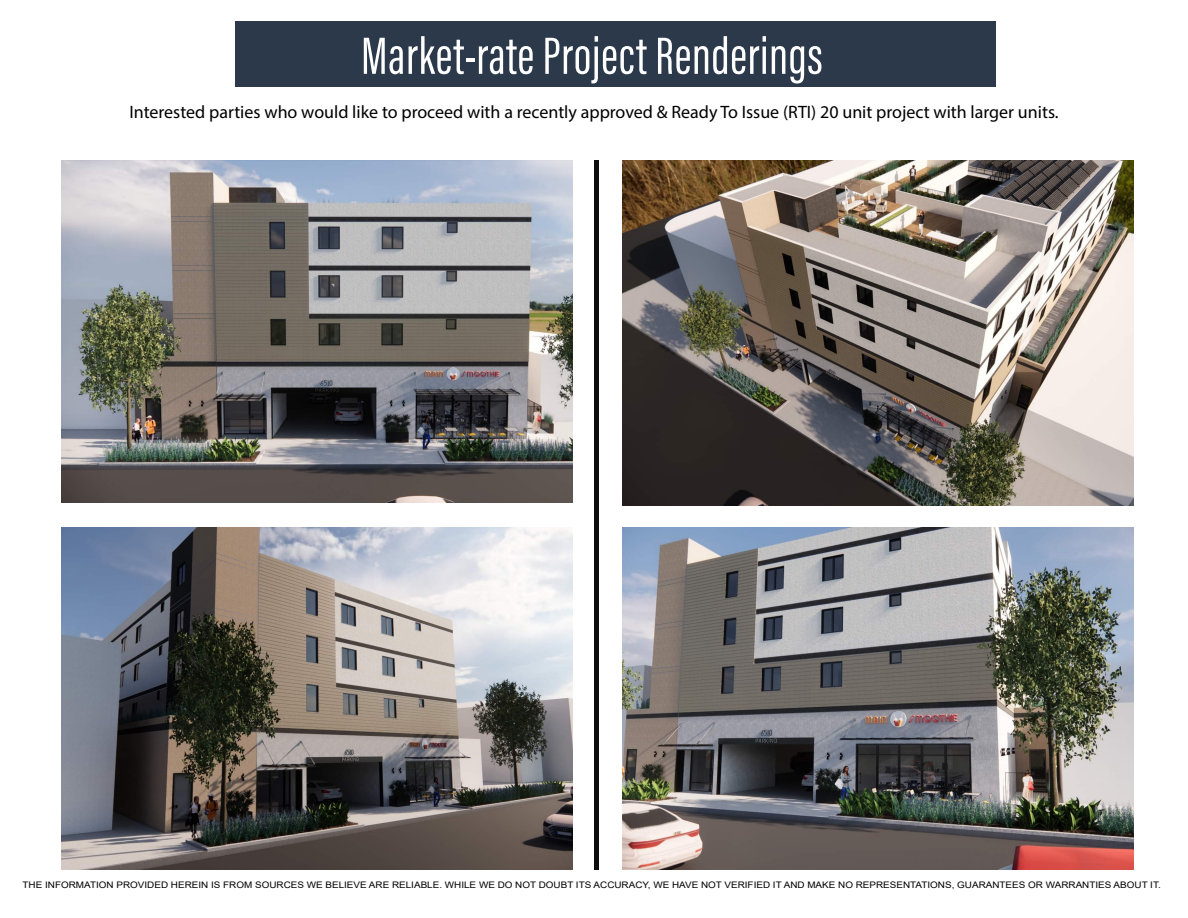
<style>
.page{position:relative;width:1188px;height:918px;background:#fff}
.page>*{position:absolute;margin:0;border:0;box-sizing:border-box;transform-origin:0 0}
.t1{font:54px "Acumin Pro Extra Cond";letter-spacing:.01em;color:#fff}
.t2{font:18px "Myriad Pro";color:#000}
.t3{font:9px "Arial";color:#000;scale:1.1 1}
</style>
<div class="page">
<img style="left:61px;top:160px;width:511px;height:343px">
<hr style="left:594px;top:160px;width:4px;height:710px;background:#0d0d0d">
<img style="left:61px;top:528px;width:511px;height:342px">
<img style="left:623px;top:160px;width:511px;height:345px">
<img style="left:623px;top:528px;width:511px;height:342px">
<div style="left:235px;top:21px;width:761px;height:66px;background:#2b394b"></div>
<p class="t1" style="left:361px;top:23px;width:463px">Market-rate Project Renderings</p>
<p class="t2" style="left:129px;top:101px;width:931px">Interested parties who would like to proceed with a recently approved &amp; Ready To Issue (RTI) 20 unit project with larger units.</p>
<p class="t3" style="left:23px;top:879px;width:1036px">THE INFORMATION PROVIDED HEREIN IS FROM SOURCES WE BELIEVE ARE RELIABLE. WHILE WE DO NOT DOUBT ITS ACCURACY, WE HAVE NOT VERIFIED IT AND MAKE NO REPRESENTATIONS, GUARANTEES OR WARRANTIES ABOUT IT.</p>
</div>
